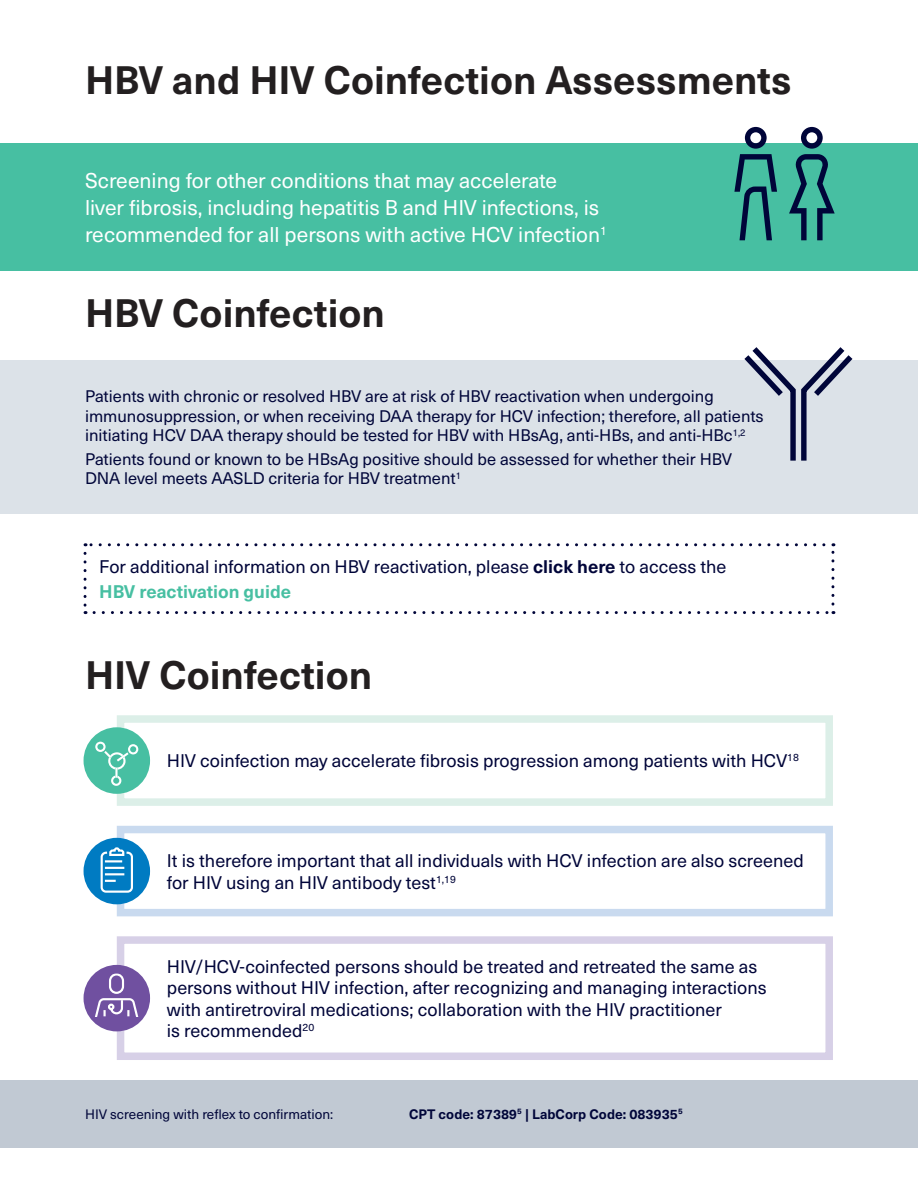
<style>
.page{position:relative;width:918px;height:1188px;background:#fff}
.page>*{position:absolute;margin:0;border:0;box-sizing:border-box;transform-origin:0 0}
.t1{font:700 39px "Neue Haas Unica Pro";color:#231f20}
.t2{font:21px/27px "Neue Haas Unica Pro";color:#fff}
.t3{font:18px/21.6px "Neue Haas Unica Pro";color:#000539}
.t4{font:16.5px/19.5px "Neue Haas Unica Pro";color:#000539}
.t5{font:13.5px "Neue Haas Unica Pro";color:#000539}
.t6{font:700 13.5px "Neue Haas Unica Pro";color:#000539}
.s1{font-weight:700}
.s2{font-weight:700;color:#47bfa2}
</style>
<div class="page">
<div style="left:0;top:143px;width:918px;height:128px;background:#47bfa2"></div>
<svg style="left:734px;top:127px;width:43px;height:113px"></svg>
<svg style="left:789px;top:127px;width:46px;height:113px"></svg>
<div style="left:117px;top:715px;width:716px;height:91px;border:8px solid #dcefe8"></div>
<div style="left:117px;top:826px;width:716px;height:90px;border:8px solid #c9daef"></div>
<div style="left:117px;top:936px;width:716px;height:124px;border:8px solid #d7d0e7"></div>
<div style="left:84px;top:965px;width:66px;height:66px;background:#7050a0;border-radius:50%"></div>
<svg style="left:93px;top:973px;width:47px;height:44px"></svg>
<div style="left:84px;top:838px;width:66px;height:66px;background:#007bc2;border-radius:50%"></div>
<div style="left:101px;top:852px;width:32px;height:41px;border:2px solid #fff;border-radius:4px"></div>
<svg style="left:106px;top:847px;width:19px;height:35px"></svg>
<div style="left:84px;top:727px;width:66px;height:67px;background:#47bfa2;border-radius:50%"></div>
<svg style="left:95px;top:742px;width:43px;height:44px"></svg>
<svg style="left:84px;top:553px;width:3px;height:61px"></svg>
<svg style="left:94px;top:611px;width:740px;height:3px"></svg>
<svg style="left:831px;top:543px;width:3px;height:61px"></svg>
<svg style="left:85px;top:543px;width:739px;height:3px"></svg>
<div style="left:0;top:360px;width:918px;height:153px;background:#dce2e8"></div>
<svg style="left:744px;top:347px;width:109px;height:114px"></svg>
<div style="left:0;top:1080px;width:918px;height:67px;background:#c1c9d3"></div>
<h1 class="t1" style="left:85px;top:56px;width:708px">HBV and HIV Coinfection Assessments</h1>
<p class="t2" style="left:85px;top:167px;width:523px">Screening for other conditions that may accelerate<br>liver fibrosis, including hepatitis B and HIV infections, is recommended for all persons with active HCV infection<sup>1</sup></p>
<h1 class="t1" style="left:85px;top:290px;width:301px">HBV Coinfection</h1>
<p class="t4" style="left:85px;top:387px;width:680px">Patients with chronic or resolved HBV are at risk of HBV reactivation when undergoing immunosuppression, or when receiving DAA therapy for HCV infection; therefore, all patients initiating HCV DAA therapy should be tested for HBV with HBsAg, anti-HBs, and anti-HBc<sup>1,2</sup></p>
<p class="t4" style="left:85px;top:449px;width:648px">Patients found or known to be HBsAg positive should be assessed for whether their HBV<br>DNA level meets AASLD criteria for HBV treatment<sup>1</sup></p>
<p class="t3" style="left:99px;top:554px;width:629px;line-height:25.5px">For additional information on HBV reactivation, please <span class="s1">click here</span> to access the<br><span class="s2">HBV reactivation guide</span></p>
<h1 class="t1" style="left:85px;top:651px;width:289px">HIV Coinfection</h1>
<p class="t3" style="left:167px;top:751px;width:634px">HIV coinfection may accelerate fibrosis progression among patients with HCV<sup>18</sup></p>
<p class="t3" style="left:167px;top:850px;width:639px">It is therefore important that all individuals with HCV infection are also screened for HIV using an HIV antibody test<sup>1,19</sup></p>
<p class="t3" style="left:167px;top:956px;width:601px">HIV/HCV-coinfected persons should be treated and retreated the same as persons without HIV infection, after recognizing and managing interactions with antiretroviral medications; collaboration with the HIV practitioner<br>is recommended<sup>20</sup></p>
<p class="t5" style="left:85px;top:1106px;width:249px">HIV screening with reflex to confirmation:</p>
<p class="t6" style="left:409px;top:1106px;width:275px">CPT code: 87389<sup>5</sup> | LabCorp Code: 083935<sup>5</sup></p>
</div>
